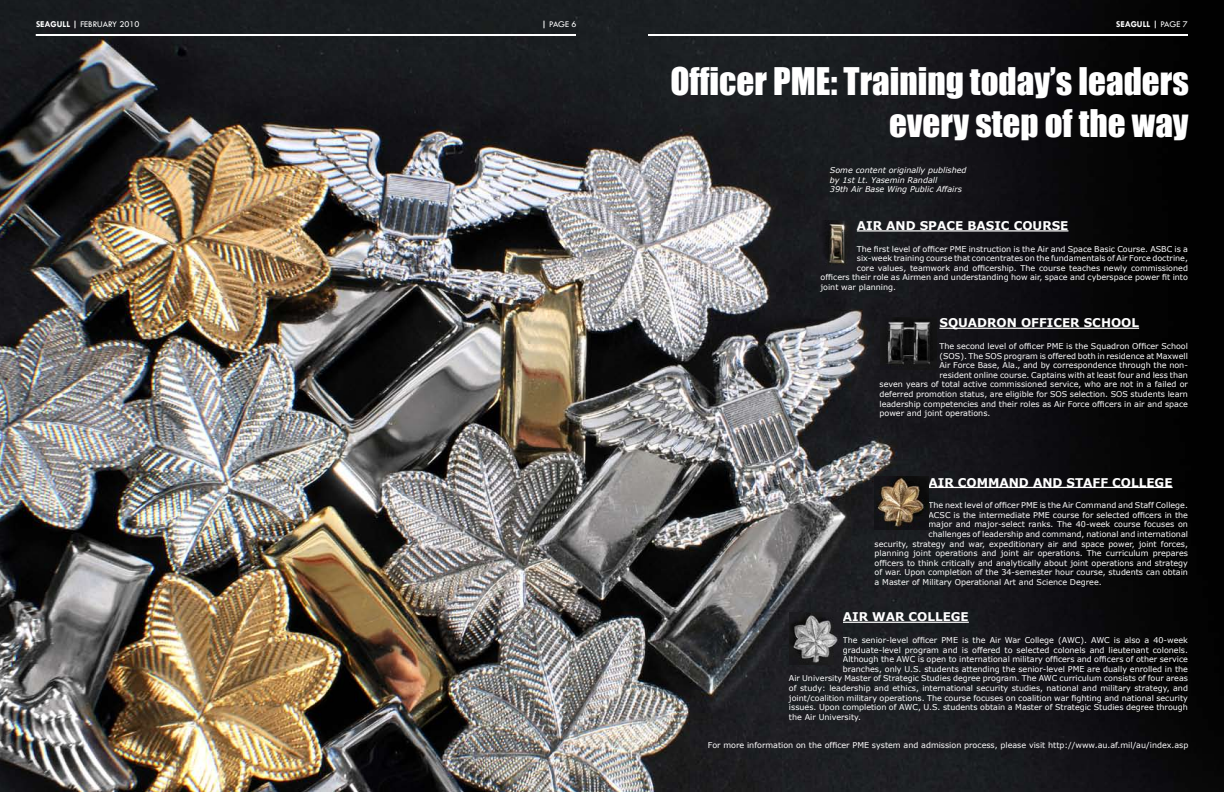
<style>
.page{position:relative;width:1224px;height:792px;background:#fff}
.page>*{position:absolute;margin:0;border:0;box-sizing:border-box;transform-origin:0 0}
.t1{font:35px/42px "Impact";color:#fff;text-align:right}
.t2{font:700 12px "Verdana";color:#fff}
.t3{font:9px "Tw Cen";color:#fff}
.t4{font:700 9px "Tw Cen";color:#fff}
.t5{font:8px "Verdana";color:#fff}
.t6{font:italic 8px/9.6px "Verdana";color:#fff}
.s1{font-weight:700}
.s2{font-weight:400}
</style>
<div class="page">
<img style="left:0;top:0;width:1224px;height:792px">
<hr style="left:36px;top:34px;width:540px;height:2px;background:#fff">
<hr style="left:648px;top:34px;width:540px;height:2px;background:#fff">
<svg style="left:1169px;top:653px;width:9px;height:17px"></svg>
<hr style="left:857px;top:230px;width:211px;height:2px;background:#fff">
<img style="left:819px;top:220px;width:36px;height:51px">
<hr style="left:940px;top:328px;width:199px;height:1px;background:#fff">
<hr style="left:928px;top:487px;width:245px;height:1px;background:#fff">
<hr style="left:843px;top:622px;width:126px;height:1px;background:#fff">
<img style="left:881px;top:318px;width:55px;height:52px">
<img style="left:875px;top:477px;width:53px;height:52px">
<img style="left:789px;top:613px;width:54px;height:52px">
<p class="t3" style="left:36px;top:18px;width:105px"><span class="s1">SEAGULL |</span> FEBRUARY 2010</p>
<p class="t3" style="left:542px;top:18px;width:36px"><span class="s1">|</span> PAGE 6</p>
<p class="t4" style="left:1116px;top:18px;width:73px">SEAGULL | <span class="s2">PAGE 7</span></p>
<h1 class="t1" style="left:670px;top:59px;width:520px">Officer PME: Training today’s leaders every step of the way</h1>
<p class="t6" style="left:830px;top:166px;width:138px">Some content originally published by 1st Lt. Yasemin Randall<br>39th Air Base Wing Public Affairs</p>
<h2 class="t2" style="left:857px;top:218px;width:213px">AIR AND SPACE BASIC COURSE</h2>
<p class="t5" style="left:857px;top:244px;width:333px">The first level of officer PME instruction is the Air and Space Basic Course. ASBC is a</p>
<p class="t5" style="left:857px;top:253px;width:333px">six-week training course that concentrates on the fundamentals of Air Force doctrine,</p>
<p class="t5" style="left:857px;top:263px;width:333px">core values, teamwork and officership. The course teaches newly commissioned</p>
<p class="t5" style="left:821px;top:272px;width:369px">officers their role as Airmen and understanding how air, space and cyberspace power fit into</p>
<p class="t5" style="left:821px;top:282px;width:77px">joint war planning.</p>
<h2 class="t2" style="left:940px;top:315px;width:201px">SQUADRON OFFICER SCHOOL</h2>
<p class="t5" style="left:940px;top:341px;width:250px">The second level of officer PME is the Squadron Officer School</p>
<p class="t5" style="left:940px;top:351px;width:250px">(SOS). The SOS program is offered both in residence at Maxwell</p>
<p class="t5" style="left:940px;top:360px;width:250px">Air Force Base, Ala., and by correspondence through the non-</p>
<p class="t5" style="left:940px;top:370px;width:250px">resident online course. Captains with at least four and less than</p>
<p class="t5" style="left:880px;top:379px;width:310px">seven years of total active commissioned service, who are not in a failed or</p>
<p class="t5" style="left:880px;top:389px;width:310px">deferred promotion status, are eligible for SOS selection. SOS students learn</p>
<p class="t5" style="left:880px;top:399px;width:310px">leadership competencies and their roles as Air Force officers in air and space</p>
<p class="t5" style="left:880px;top:408px;width:112px">power and joint operations.</p>
<h2 class="t2" style="left:928px;top:474px;width:246px">AIR COMMAND AND STAFF COLLEGE</h2>
<p class="t5" style="left:928px;top:500px;width:261px">The next level of officer PME is the Air Command and Staff College.</p>
<p class="t5" style="left:928px;top:510px;width:261px">ACSC is the intermediate PME course for selected officers in the</p>
<p class="t5" style="left:928px;top:519px;width:261px">major and major-select ranks. The 40-week course focuses on</p>
<p class="t5" style="left:928px;top:529px;width:261px">challenges of leadership and command, national and international</p>
<p class="t5" style="left:875px;top:539px;width:315px">security, strategy and war, expeditionary air and space power, joint forces,</p>
<p class="t5" style="left:875px;top:548px;width:315px">planning joint operations and joint air operations. The curriculum prepares</p>
<p class="t5" style="left:875px;top:558px;width:315px">officers to think critically and analytically about joint operations and strategy</p>
<p class="t5" style="left:875px;top:567px;width:315px">of war. Upon completion of the 34-semester hour course, students can obtain</p>
<p class="t5" style="left:875px;top:577px;width:229px">a Master of Military Operational Art and Science Degree.</p>
<h2 class="t2" style="left:843px;top:609px;width:127px">AIR WAR COLLEGE</h2>
<p class="t5" style="left:843px;top:635px;width:347px">The senior-level officer PME is the Air War College (AWC). AWC is also a 40-week</p>
<p class="t5" style="left:843px;top:645px;width:347px">graduate-level program and is offered to selected colonels and lieutenant colonels.</p>
<p class="t5" style="left:843px;top:654px;width:347px">Although the AWC is open to international military officers and officers of other service</p>
<p class="t5" style="left:843px;top:664px;width:347px">branches, only U.S. students attending the senior-level PME are dually enrolled in the</p>
<p class="t5" style="left:789px;top:673px;width:400px">Air University Master of Strategic Studies degree program. The AWC curriculum consists of four areas</p>
<p class="t5" style="left:789px;top:683px;width:401px">of study: leadership and ethics, international security studies, national and military strategy, and</p>
<p class="t5" style="left:789px;top:693px;width:400px">joint/coalition military operations. The course focuses on coalition war fighting and national security</p>
<p class="t5" style="left:789px;top:702px;width:401px">issues. Upon completion of AWC, U.S. students obtain a Master of Strategic Studies degree through</p>
<p class="t5" style="left:789px;top:712px;width:74px">the Air University.</p>
<p class="t5" style="left:708px;top:740px;width:482px">For more information on the officer PME system and admission process, please visit http://www.au.af.mil/au/index.asp</p>
</div>
